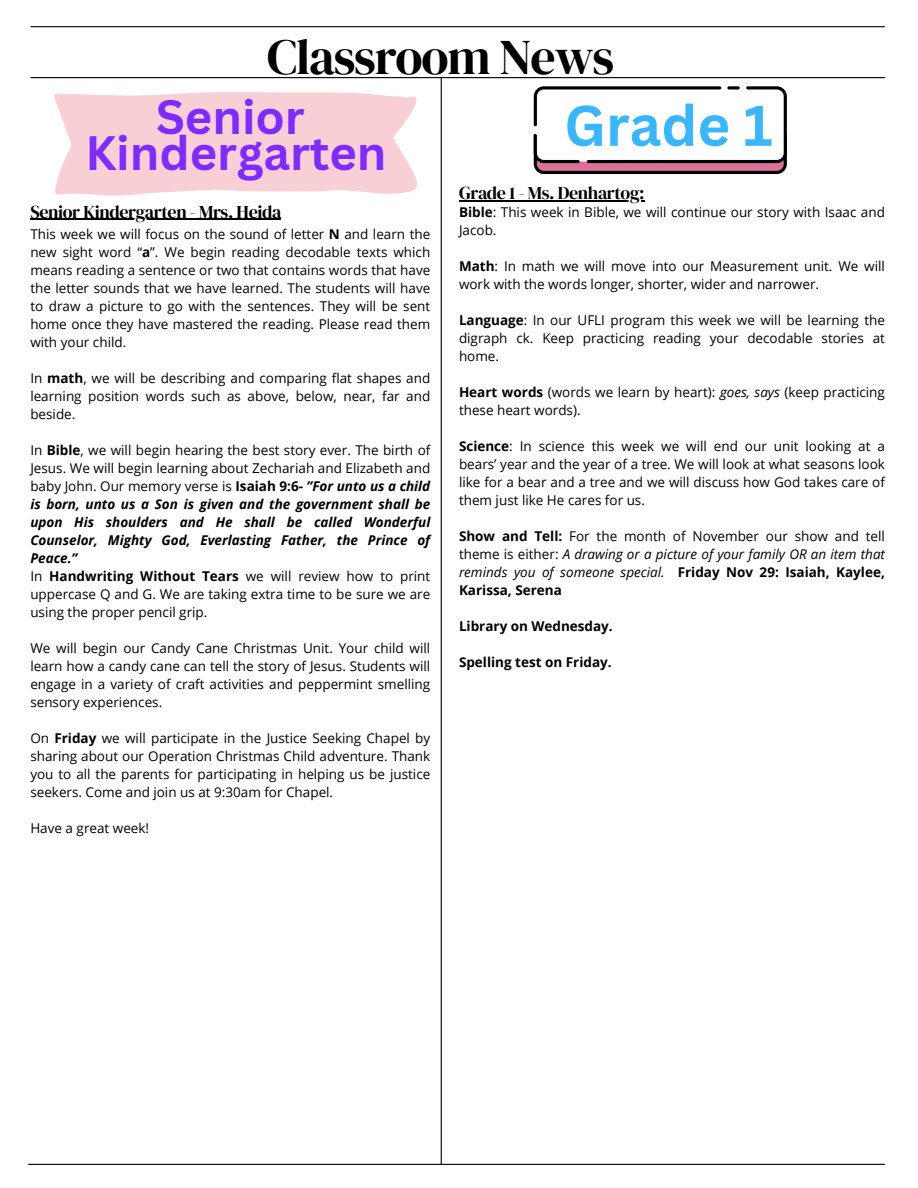
<style>
.page{position:relative;width:918px;height:1188px;background:#fff}
.page>*{position:absolute;margin:0;border:0;box-sizing:border-box;transform-origin:0 0}
.t1{font:700 55.95px "Canva Sans";color:#38b6ff}
.t2{font:49.8px "DM Serif Display";letter-spacing:-.025em;color:#000}
.t3{font:700 46.95px/36px "Canva Sans";color:#7f2aff;text-align:center}
.t4{font:18px "DM Serif Display";letter-spacing:-.02em;color:#000}
.t5{font:13.5px/18px "Open Sans";color:#000;text-align:justify}
.t6{font:italic 700 13.5px/18px "Open Sans";color:#000;text-align:justify}
.t7{font:italic 13.5px/18px "Open Sans";color:#000;text-align:justify}
.t8{font:700 13.5px "Open Sans";color:#000}
.s1{font-weight:700}
.s2{font-style:italic}
.s3{font-weight:700;font-style:normal}
.s4{font-style:normal}
.s5{font-weight:400;font-style:normal}
</style>
<div class="page">
<hr style="left:31px;top:26px;width:853px;height:1px;background:#000">
<hr style="left:441px;top:78px;width:1px;height:1086px;background:#000">
<hr style="left:29px;top:1164px;width:855px;height:1px;background:#000">
<hr style="left:31px;top:77px;width:853px;height:1px;background:#000">
<svg style="left:534px;top:86px;width:253px;height:88px"></svg>
<svg style="left:54px;top:92px;width:363px;height:104px;background:#f7d3d8"></svg>
<hr style="left:459px;top:201px;width:185px;height:1px;background:#000">
<hr style="left:30px;top:219px;width:251px;height:1px;background:#000">
<h3 class="t2" style="left:267px;top:22px;width:348px">Classroom News</h3>
<p class="t1" style="left:564px;top:86px;width:210px">Grade 1</p>
<p class="t3" style="left:85px;top:98px;width:303px">Senior<br>Kindergarten</p>
<p class="t4" style="left:30px;top:199px;width:253px">Senior Kindergarten - Mrs. Heida</p>
<h1 class="t4" style="left:459px;top:181px;width:187px">Grade 1 - Ms. Denhartog:</h1>
<h2 class="t5" style="left:459px;top:203px;width:427px"><span class="s1">Bible</span>: This week in Bible, we will continue our story with Isaac and<br>Jacob.</h2>
<p class="t5" style="left:459px;top:257px;width:427px"><span class="s1">Math</span>: In math we will move into our Measurement unit. We will work with the words longer, shorter, wider and narrower.</p>
<p class="t5" style="left:459px;top:311px;width:427px"><span class="s1">Language</span>: In our UFLI program this week we will be learning the digraph ck. Keep practicing reading your decodable stories at home.</p>
<p class="t5" style="left:459px;top:383px;width:427px"><span class="s1">Heart words</span> (words we learn by heart): <span class="s2">goes, says</span> (keep practicing these heart words).</p>
<p class="t5" style="left:459px;top:437px;width:427px"><span class="s1">Science</span>: In science this week we will end our unit looking at a bears’ year and the year of a tree. We will look at what seasons look like for a bear and a tree and we will discuss how God takes care of them just like He cares for us.</p>
<p class="t7" style="left:459px;top:527px;width:427px"><span class="s3">Show and Tell:</span> <span class="s4">For the month of November our show and tell theme is either:</span> A drawing or a picture of your family OR an item that reminds you of someone special. <span class="s3">Friday Nov 29: Isaiah, Kaylee,</span></p>
<p class="t8" style="left:459px;top:581px;width:104px">Karissa, Serena</p>
<p class="t8" style="left:459px;top:617px;width:155px">Library on Wednesday.</p>
<p class="t8" style="left:459px;top:653px;width:154px">Spelling test on Friday.</p>
<p class="t5" style="left:30px;top:225px;width:402px">This week we will focus on the sound of letter <span class="s1">N</span> and learn the new sight word “<span class="s1">a</span>”. We begin reading decodable texts which means reading a sentence or two that contains words that have the letter sounds that we have learned. The students will have to draw a picture to go with the sentences. They will be sent home once they have mastered the reading. Please read them with your child.</p>
<p class="t5" style="left:30px;top:369px;width:402px">In <span class="s1">math</span>, we will be describing and comparing flat shapes and learning position words such as above, below, near, far and beside.</p>
<p class="t6" style="left:30px;top:441px;width:402px"><span class="s5">In</span> <span class="s4">Bible</span><span class="s5">, we will begin hearing the best story ever. The birth of Jesus. We will begin learning about Zechariah and Elizabeth and baby John. Our memory verse is</span> <span class="s4">Isaiah 9:6-</span> ”For unto us a child is born, unto us a Son is given and the government shall be upon His shoulders and He shall be called Wonderful Counselor, Mighty God, Everlasting Father, the Prince of Peace.”</p>
<h5 class="t5" style="left:30px;top:567px;width:402px">In <span class="s1">Handwriting Without Tears</span> we will review how to print uppercase Q and G. We are taking extra time to be sure we are using the proper pencil grip.</h5>
<h5 class="t5" style="left:30px;top:639px;width:401px">We will begin our Candy Cane Christmas Unit. Your child will learn how a candy cane can tell the story of Jesus. Students will engage in a variety of craft activities and peppermint smelling sensory experiences.</h5>
<p class="t5" style="left:30px;top:729px;width:402px">On <span class="s1">Friday</span> we will participate in the Justice Seeking Chapel by sharing about our Operation Christmas Child adventure. Thank you to all the parents for participating in helping us be justice seekers. Come and join us at 9:30am for Chapel.</p>
<p class="t5" style="left:30px;top:819px;width:120px">Have a great week!</p>
</div>
